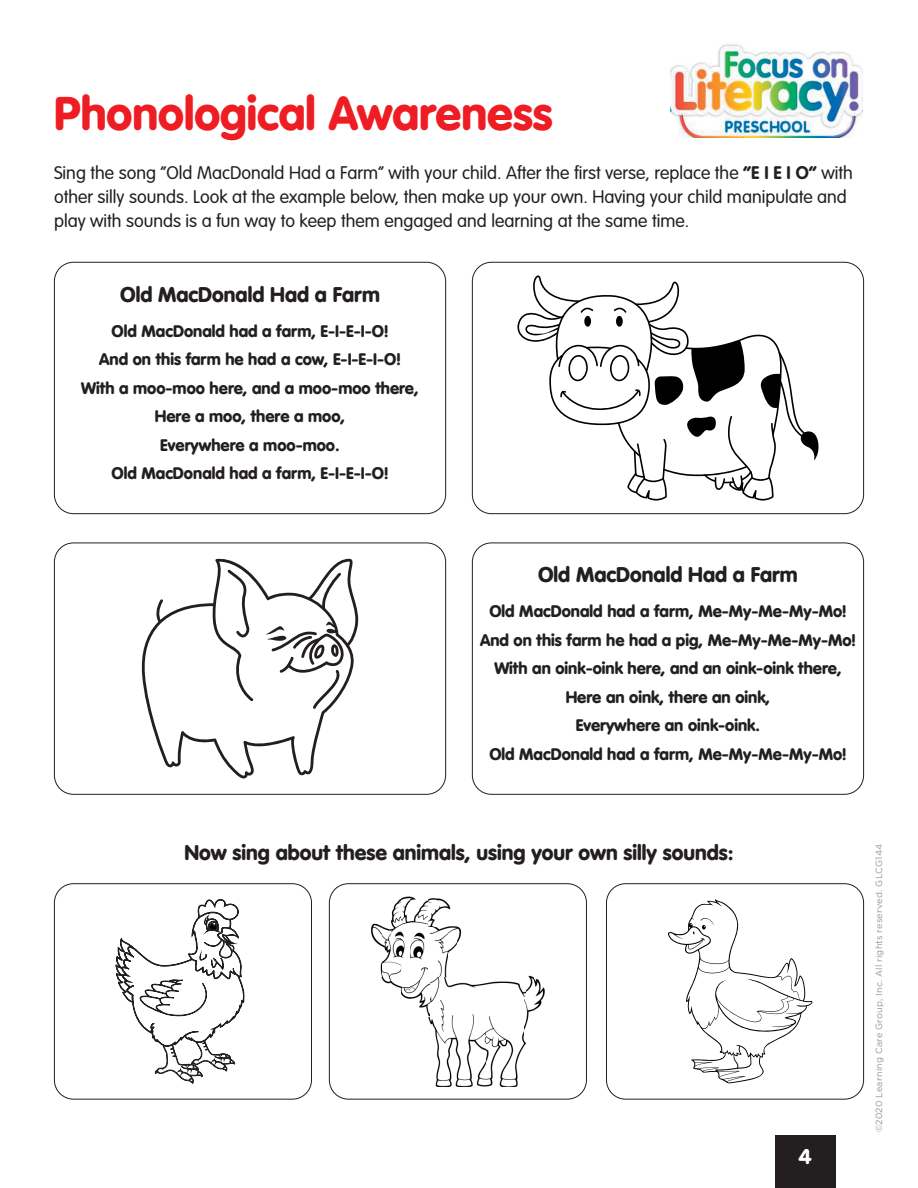
<style>
.page{position:relative;width:918px;height:1188px;background:#fff}
.page>*{position:absolute;margin:0;border:0;box-sizing:border-box;transform-origin:0 0}
.t1{font:900 46.5px "VAG Rounded Std";color:#ee1d23}
.t2{font:900 21px "VAG Rounded Std";color:#231f20}
.t3{font:900 21px "VAG Rounded Std";color:#fff}
.t4{font:300 18px/24px "VAG Rounded Std";color:#231f20}
.t5{font:900 16.5px/28.5px "VAG Rounded Std";color:#231f20;text-align:center}
.t6{font:9px "Gotham";letter-spacing:.025em;color:#939598}
.s1{font-weight:700}
</style>
<div class="page">
<img style="left:671px;top:44px;width:192px;height:94px">
<div style="left:775px;top:1135px;width:61px;height:53px;background:#231f20"></div>
<div style="left:54px;top:262px;width:392px;height:252px;border:1px solid #231f20;border-radius:19px"></div>
<div style="left:472px;top:262px;width:392px;height:252px;border:1px solid #231f20;border-radius:19px"></div>
<div style="left:54px;top:543px;width:392px;height:252px;border:1px solid #231f20;border-radius:19px"></div>
<div style="left:472px;top:543px;width:392px;height:252px;border:1px solid #231f20;border-radius:19px"></div>
<div style="left:54px;top:883px;width:258px;height:217px;border:1px solid #231f20;border-radius:19px"></div>
<div style="left:329px;top:883px;width:258px;height:217px;border:1px solid #231f20;border-radius:19px"></div>
<div style="left:606px;top:883px;width:258px;height:217px;border:1px solid #231f20;border-radius:19px"></div>
<svg style="left:141px;top:558px;width:210px;height:220px"></svg>
<svg style="left:228px;top:570px;width:22px;height:67px"></svg>
<svg style="left:265px;top:559px;width:94px;height:150px"></svg>
<svg style="left:155px;top:599px;width:8px;height:23px"></svg>
<svg style="left:517px;top:275px;width:302px;height:226px"></svg>
<svg style="left:115px;top:899px;width:129px;height:201px"></svg>
<img style="left:429px;top:977px;width:96px;height:110px">
<img style="left:525px;top:975px;width:9px;height:53px">
<img style="left:410px;top:896px;width:19px;height:120px">
<img style="left:534px;top:978px;width:10px;height:32px">
<img style="left:400px;top:896px;width:10px;height:103px">
<img style="left:391px;top:899px;width:9px;height:89px">
<img style="left:381px;top:926px;width:10px;height:58px">
<img style="left:429px;top:926px;width:19px;height:51px">
<img style="left:448px;top:926px;width:10px;height:28px">
<img style="left:372px;top:923px;width:9px;height:23px">
<img style="left:458px;top:927px;width:4px;height:15px">
<img style="left:429px;top:898px;width:10px;height:28px">
<img style="left:439px;top:898px;width:12px;height:12px">
<svg style="left:668px;top:899px;width:145px;height:184px"></svg>
<h1 class="t1" style="left:54px;top:86px;width:500px">Phonological Awareness</h1>
<p class="t4" style="left:54px;top:161px;width:801px">Sing the song “Old MacDonald Had a Farm” with your child. After the first verse, replace the <span class="s1">“E I E I O”</span> with other silly sounds. Look at the example below, then make up your own. Having your child manipulate and play with sounds is a fun way to keep them engaged and learning at the same time.</p>
<p class="t2" style="left:120px;top:281px;width:261px">Old MacDonald Had a Farm</p>
<p class="t5" style="left:81px;top:317px;width:339px">Old MacDonald had a farm, E-I-E-I-O!<br>And on this farm he had a cow, E-I-E-I-O!<br>With a moo-moo here, and a moo-moo there,<br>Here a moo, there a moo,<br>Everywhere a moo-moo.<br>Old MacDonald had a farm, E-I-E-I-O!</p>
<p class="t2" style="left:538px;top:562px;width:261px">Old MacDonald Had a Farm</p>
<p class="t5" style="left:480px;top:598px;width:377px">Old MacDonald had a farm, Me-My-Me-My-Mo!<br>And on this farm he had a pig, Me-My-Me-My-Mo!<br>With an oink-oink here, and an oink-oink there, Here an oink, there an oink,<br>Everywhere an oink-oink.<br>Old MacDonald had a farm, Me-My-Me-My-Mo!</p>
<p class="t2" style="left:184px;top:839px;width:551px">Now sing about these animals, using your own silly sounds:</p>
<p class="t3" style="left:799px;top:1144px;width:14px">4</p>
<p class="t6" style="left:873px;top:1132px;width:290px;rotate:-90deg">©2020 Learning Care Group, Inc. All rights reserved. GLCG144</p>
</div>
